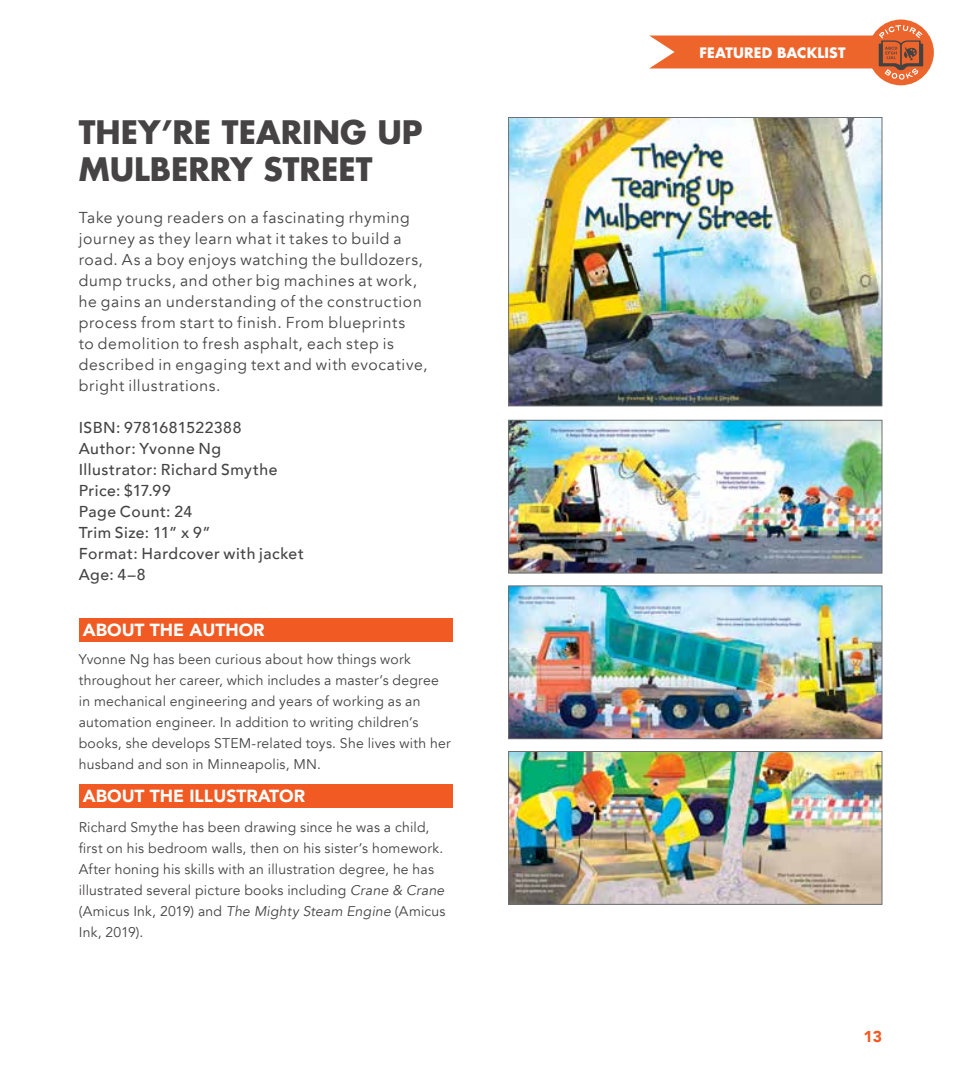
<style>
.page{position:relative;width:961px;height:1071px;background:#fff}
.page>*{position:absolute;margin:0;border:0;box-sizing:border-box;transform-origin:0 0}
.t1{font:700 31.5px/36.8px "Futura Std";color:#454343}
.t2{font:900 17.5px "Avenir";color:#fff}
.t3{font:15.75px/21px "Avenir";letter-spacing:.04em;color:#454343}
.t4{font:500 15.75px/21px "Avenir";letter-spacing:.03em;color:#454343}
.t5{font:900 15.75px "Avenir";color:#f15a22}
.t6{font:14px/21px "Avenir";letter-spacing:.015em;color:#454343}
.t7{font:700 14px "Futura Std";letter-spacing:.01em;color:#fff}
.s1{font-style:italic}
</style>
<div class="page">
<div style="left:868px;top:20px;width:66px;height:65px;background:#ec652c;border-radius:50%"></div>
<svg style="left:649px;top:25px;width:274px;height:55px"></svg>
<div style="left:79px;top:618px;width:373px;height:24px;background:#f15a22"></div>
<div style="left:79px;top:784px;width:373px;height:24px;background:#f15a22"></div>
<img style="left:508px;top:117px;width:374px;height:289px">
<img style="left:508px;top:420px;width:374px;height:154px">
<img style="left:508px;top:751px;width:374px;height:154px">
<img style="left:508px;top:585px;width:374px;height:154px">
<h1 class="t1" style="left:79px;top:114px;width:345px">THEY’RE TEARING UP<br>MULBERRY STREET</h1>
<p class="t3" style="left:79px;top:207px;width:350px">Take young readers on a fascinating rhyming journey as they learn what it takes to build a road. As a boy enjoys watching the bulldozers, dump trucks, and other big machines at work, he gains an understanding of the construction process from start to finish. From blueprints<br>to demolition to fresh asphalt, each step is described in engaging text and with evocative, bright illustrations.</p>
<p class="t4" style="left:79px;top:416px;width:227px">ISBN: 9781681522388<br>Author: Yvonne Ng<br>Illustrator: Richard Smythe<br>Price: $17.99<br>Page Count: 24<br>Trim Size: 11” x 9”<br>Format: Hardcover with jacket<br>Age: 4–8</p>
<p class="t2" style="left:83px;top:615px;width:183px">ABOUT THE AUTHOR</p>
<p class="t6" style="left:79px;top:649px;width:373px">Yvonne Ng has been curious about how things work throughout her career, which includes a master’s degree in mechanical engineering and years of working as an automation engineer. In addition to writing children’s books, she develops STEM-related toys. She lives with her husband and son in Minneapolis, MN.</p>
<p class="t2" style="left:83px;top:781px;width:224px">ABOUT THE ILLUSTRATOR</p>
<p class="t6" style="left:79px;top:817px;width:368px">Richard Smythe has been drawing since he was a child, first on his bedroom walls, then on his sister’s homework.<br>After honing his skills with an illustration degree, he has illustrated several picture books including <span class="s1">Crane &amp; Crane </span>(Amicus Ink, 2019) and <span class="s1">The Mighty Steam Engine</span> (Amicus Ink, 2019).</p>
<p class="t7" style="left:699px;top:43px;width:147px">FEATURED BACKLIST</p>
<p class="t5" style="left:863px;top:1023px;width:20px">13</p>
</div>
